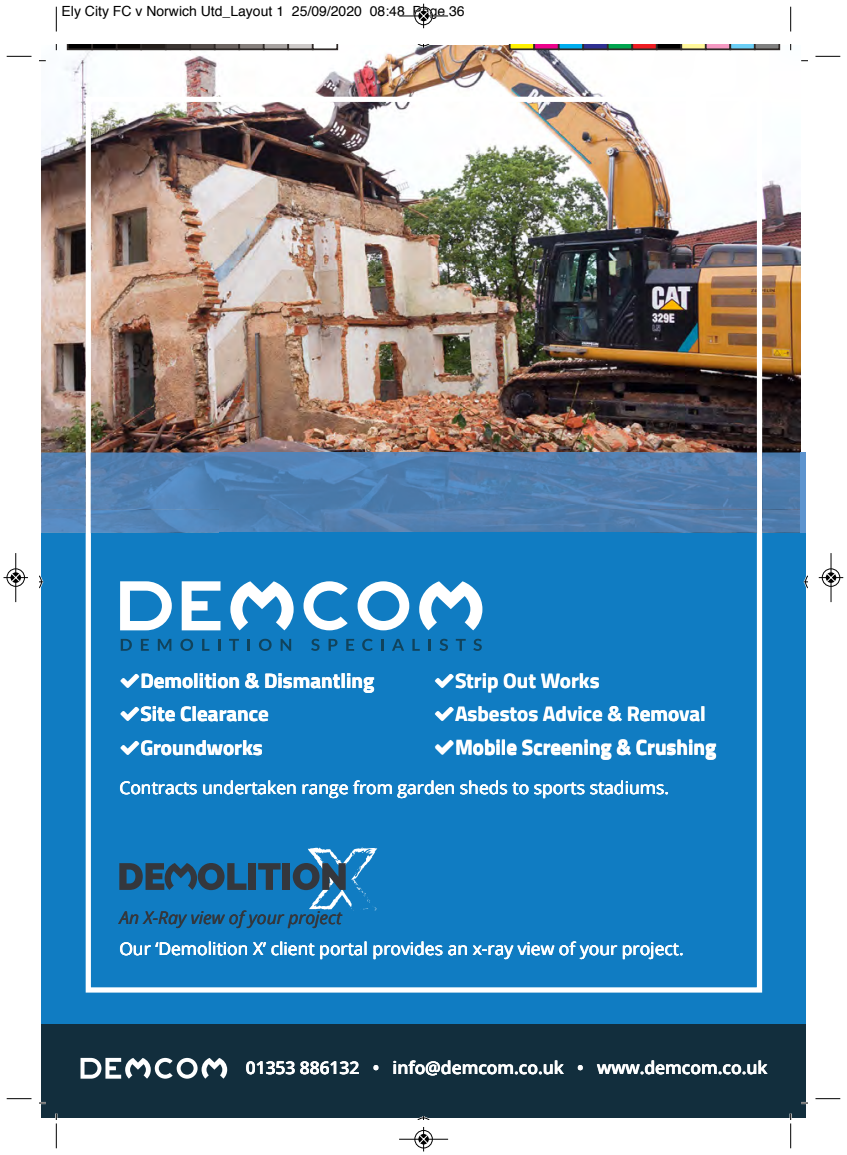
<style>
.page{position:relative;width:847px;height:1155px;background:#fff}
.page>*{position:absolute;margin:0;border:0;box-sizing:border-box;transform-origin:0 0}
.t1{font:700 21px/33.2px "Titillium";color:#fff}
.t2{font:17.5px "Open Sans";color:#fff}
.t3{font:600 17.5px "Open Sans";letter-spacing:-.005em;color:#fff}
.t4{font:italic 17.5px "Open Sans";color:#34373d}
.t5{font:14px "Helvetica";color:#000}
</style>
<div class="page">
<img style="left:41px;top:46px;width:760px;height:406px">
<div style="left:41px;top:533px;width:764px;height:491px;background:#107cc2"></div>
<div style="left:41px;top:1024px;width:764px;height:93px;background:#122e3d"></div>
<div style="left:86px;top:97px;width:676px;height:895px;border:5px solid #fff"></div>
<svg style="left:81px;top:1057px;width:146px;height:21px"></svg>
<div style="left:249px;top:863px;width:7px;height:26px;background:#34373d"></div>
<svg style="left:258px;top:863px;width:22px;height:26px"></svg>
<div style="left:283px;top:863px;width:7px;height:26px;background:#34373d"></div>
<svg style="left:293px;top:847px;width:84px;height:64px"></svg>
<svg style="left:119px;top:863px;width:127px;height:27px"></svg>
<svg style="left:230px;top:581px;width:64px;height:49px"></svg>
<svg style="left:357px;top:581px;width:52px;height:49px"></svg>
<svg style="left:120px;top:581px;width:52px;height:49px"></svg>
<svg style="left:303px;top:581px;width:45px;height:49px"></svg>
<svg style="left:419px;top:581px;width:63px;height:49px"></svg>
<svg style="left:182px;top:581px;width:38px;height:49px"></svg>
<svg style="left:121px;top:639px;width:11px;height:11px"></svg>
<svg style="left:141px;top:639px;width:8px;height:11px"></svg>
<svg style="left:158px;top:639px;width:13px;height:11px"></svg>
<svg style="left:180px;top:638px;width:13px;height:13px"></svg>
<svg style="left:202px;top:639px;width:7px;height:11px"></svg>
<svg style="left:218px;top:639px;width:2px;height:11px"></svg>
<svg style="left:229px;top:639px;width:10px;height:11px"></svg>
<svg style="left:247px;top:639px;width:3px;height:11px"></svg>
<svg style="left:259px;top:638px;width:13px;height:13px"></svg>
<svg style="left:281px;top:639px;width:10px;height:11px"></svg>
<svg style="left:311px;top:638px;width:8px;height:13px"></svg>
<svg style="left:328px;top:639px;width:9px;height:11px"></svg>
<svg style="left:346px;top:639px;width:8px;height:11px"></svg>
<svg style="left:362px;top:638px;width:11px;height:13px"></svg>
<svg style="left:381px;top:639px;width:3px;height:11px"></svg>
<svg style="left:392px;top:639px;width:12px;height:11px"></svg>
<svg style="left:412px;top:639px;width:8px;height:11px"></svg>
<svg style="left:428px;top:639px;width:3px;height:11px"></svg>
<svg style="left:439px;top:638px;width:9px;height:13px"></svg>
<svg style="left:456px;top:639px;width:10px;height:11px"></svg>
<svg style="left:473px;top:638px;width:9px;height:13px"></svg>
<svg style="left:40px;top:60px;width:6px;height:2px"></svg>
<svg style="left:801px;top:60px;width:6px;height:2px"></svg>
<svg style="left:55px;top:44px;width:2px;height:6px"></svg>
<svg style="left:789px;top:44px;width:3px;height:6px"></svg>
<svg style="left:414px;top:44px;width:19px;height:4px"></svg>
<svg style="left:40px;top:576px;width:3px;height:12px"></svg>
<svg style="left:804px;top:572px;width:4px;height:19px"></svg>
<svg style="left:67px;top:44px;width:271px;height:6px;background:#504b49"></svg>
<svg style="left:509px;top:44px;width:271px;height:6px;background:#6c6360"></svg>
<img style="left:41px;top:452px;width:760px;height:80px">
<div style="left:801px;top:452px;width:5px;height:57px;background:#5c93ce"></div>
<hr style="left:41px;top:532px;width:45px;height:1px;background:#107cc2">
<hr style="left:91px;top:532px;width:129px;height:1px;background:#107cc2">
<hr style="left:220px;top:532px;width:215px;height:1px;background:#107cc2">
<hr style="left:435px;top:532px;width:215px;height:1px;background:#107cc2">
<hr style="left:650px;top:532px;width:107px;height:1px;background:#107cc2">
<hr style="left:762px;top:532px;width:44px;height:1px;background:#107cc2">
<div style="left:801px;top:509px;width:5px;height:23px;background:#5c93ce"></div>
<svg style="left:56px;top:7px;width:1px;height:25px"></svg>
<svg style="left:7px;top:56px;width:25px;height:1px"></svg>
<svg style="left:790px;top:7px;width:1px;height:25px"></svg>
<svg style="left:815px;top:56px;width:25px;height:1px"></svg>
<svg style="left:55px;top:1113px;width:2px;height:35px"></svg>
<svg style="left:7px;top:1098px;width:25px;height:1px"></svg>
<svg style="left:789px;top:1113px;width:3px;height:35px"></svg>
<svg style="left:815px;top:1098px;width:25px;height:1px"></svg>
<div style="left:414px;top:7px;width:19px;height:18px;border:1px solid #fff;border-radius:50%"></div>
<hr style="left:399px;top:16px;width:49px;height:1px;background:#000">
<div style="left:415px;top:7px;width:17px;height:18px;border:1px solid #000;border-radius:50%"></div>
<svg style="left:419px;top:4px;width:9px;height:24px"></svg>
<hr style="left:399px;top:1138px;width:49px;height:1px;background:#000">
<svg style="left:414px;top:1116px;width:19px;height:35px"></svg>
<div style="left:6px;top:568px;width:19px;height:19px;border:1px solid #fff;border-radius:50%"></div>
<hr style="left:15px;top:553px;width:1px;height:49px;background:#000">
<div style="left:7px;top:568px;width:18px;height:18px;border:1px solid #000;border-radius:50%"></div>
<svg style="left:4px;top:573px;width:24px;height:9px"></svg>
<div style="left:821px;top:568px;width:19px;height:19px;border:1px solid #fff;border-radius:50%"></div>
<hr style="left:831px;top:553px;width:1px;height:49px;background:#000">
<div style="left:822px;top:568px;width:18px;height:18px;border:1px solid #000;border-radius:50%"></div>
<svg style="left:819px;top:573px;width:24px;height:9px"></svg>
<p class="t5" style="left:62px;top:5px;width:405px">Ely City FC v Norwich Utd_Layout 1 25/09/2020 08:48 Page 36</p>
<p class="t1" style="left:140px;top:666px;width:236px">Demolition &amp; Dismantling<br>Site Clearance</p>
<p class="t1" style="left:455px;top:666px;width:252px">Strip Out Works<br>Asbestos Advice &amp; Removal</p>
<p class="t1" style="left:140px;top:732px;width:124px">Groundworks</p>
<p class="t1" style="left:455px;top:732px;width:263px">Mobile Screening &amp; Crushing</p>
<p class="t2" style="left:119px;top:775px;width:551px">Contracts undertaken range from garden sheds to sports stadiums.</p>
<p class="t4" style="left:119px;top:905px;width:224px">An X-Ray view of your project</p>
<p class="t2" style="left:119px;top:935px;width:566px">Our ‘Demolition X’ client portal provides an x-ray view of your project.</p>
<p class="t3" style="left:246px;top:1055px;width:523px">01353 886132 • info@demcom.co.uk • www.demcom.co.uk</p>
</div>
